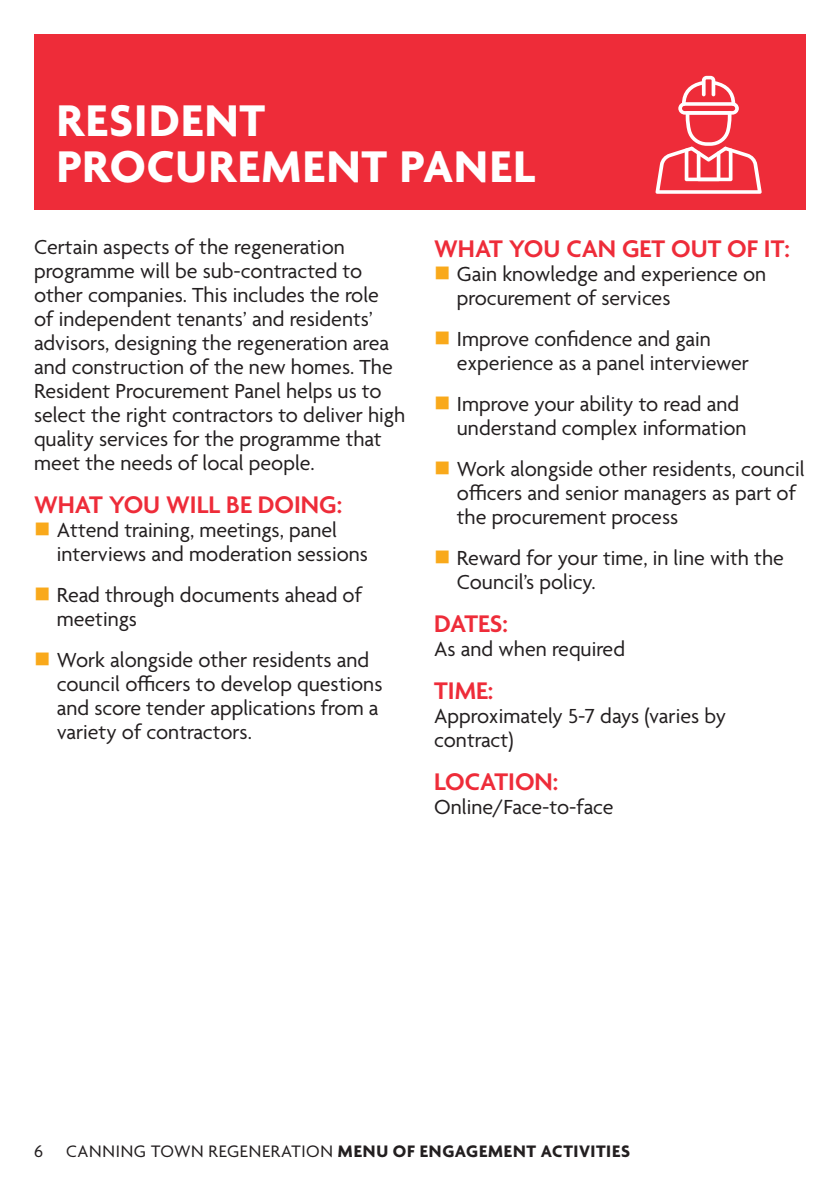
<style>
.page{position:relative;width:840px;height:1191px;background:#fff}
.page>*{position:absolute;margin:0;border:0;box-sizing:border-box;transform-origin:0 0}
._2nd_head{font:700 48px/46px "Agenda";letter-spacing:.03em;color:#fff}
._3RD_SUB{font:600 26px "Agenda";color:#ee2c39}
.Body{font:22px/24px "Agenda";color:#231f20}
.t1{font:700 18px "Agenda";letter-spacing:.04em;color:#231f20}
.t2{font:18px "Agenda";color:#231f20}
.s1{font-weight:400}
</style>
<div class="page">
<div style="left:34px;top:34px;width:771px;height:176px;background:#ee2c39"></div>
<svg style="left:655px;top:76px;width:106px;height:118px"></svg>
<p class="_2nd_head" style="left:57px;top:101px;width:480px">RESIDENT<br>PROCUREMENT PANEL</p>
<p class="Body" style="left:34px;top:236px;width:372px">Certain aspects of the regeneration programme will be sub-contracted to other companies. This includes the role<br>of independent tenants’ and residents’ advisors, designing the regeneration area and construction of the new homes. The Resident Procurement Panel helps us to select the right contractors to deliver high quality services for the programme that meet the needs of local people.</p>
<p class="_3RD_SUB" style="left:34px;top:491px;width:309px">WHAT YOU WILL BE DOING:</p>
<p class="Body" style="left:57px;top:519px;width:312px">Attend training, meetings, panel interviews and moderation sessions</p>
<p class="Body" style="left:57px;top:584px;width:307px">Read through documents ahead of meetings</p>
<p class="Body" style="left:57px;top:649px;width:327px">Work alongside other residents and council officers to develop questions and score tender applications from a variety of contractors.</p>
<p class="_3RD_SUB" style="left:434px;top:234px;width:357px">WHAT YOU CAN GET OUT OF IT:</p>
<p class="Body" style="left:456px;top:263px;width:310px">Gain knowledge and experience on procurement of services</p>
<p class="Body" style="left:456px;top:328px;width:293px">Improve confidence and gain experience as a panel interviewer</p>
<p class="Body" style="left:456px;top:393px;width:291px">Improve your ability to read and understand complex information</p>
<p class="Body" style="left:456px;top:458px;width:349px">Work alongside other residents, council officers and senior managers as part of the procurement process</p>
<p class="Body" style="left:456px;top:547px;width:328px">Reward for your time, in line with the<br>Council’s policy.</p>
<p class="_3RD_SUB" style="left:434px;top:609px;width:75px">DATES:</p>
<p class="Body" style="left:434px;top:638px;width:192px">As and when required</p>
<p class="_3RD_SUB" style="left:434px;top:676px;width:61px">TIME:</p>
<p class="Body" style="left:434px;top:705px;width:293px">Approximately 5-7 days (varies by contract)</p>
<p class="_3RD_SUB" style="left:434px;top:767px;width:126px">LOCATION:</p>
<p class="Body" style="left:434px;top:796px;width:181px">Online/Face-to-face</p>
<p class="t2" style="left:34px;top:1141px;width:10px">6</p>
<p class="t1" style="left:66px;top:1141px;width:565px"><span class="s1">CANNING TOWN REGENERATION</span> MENU OF ENGAGEMENT ACTIVITIES</p>
</div>
